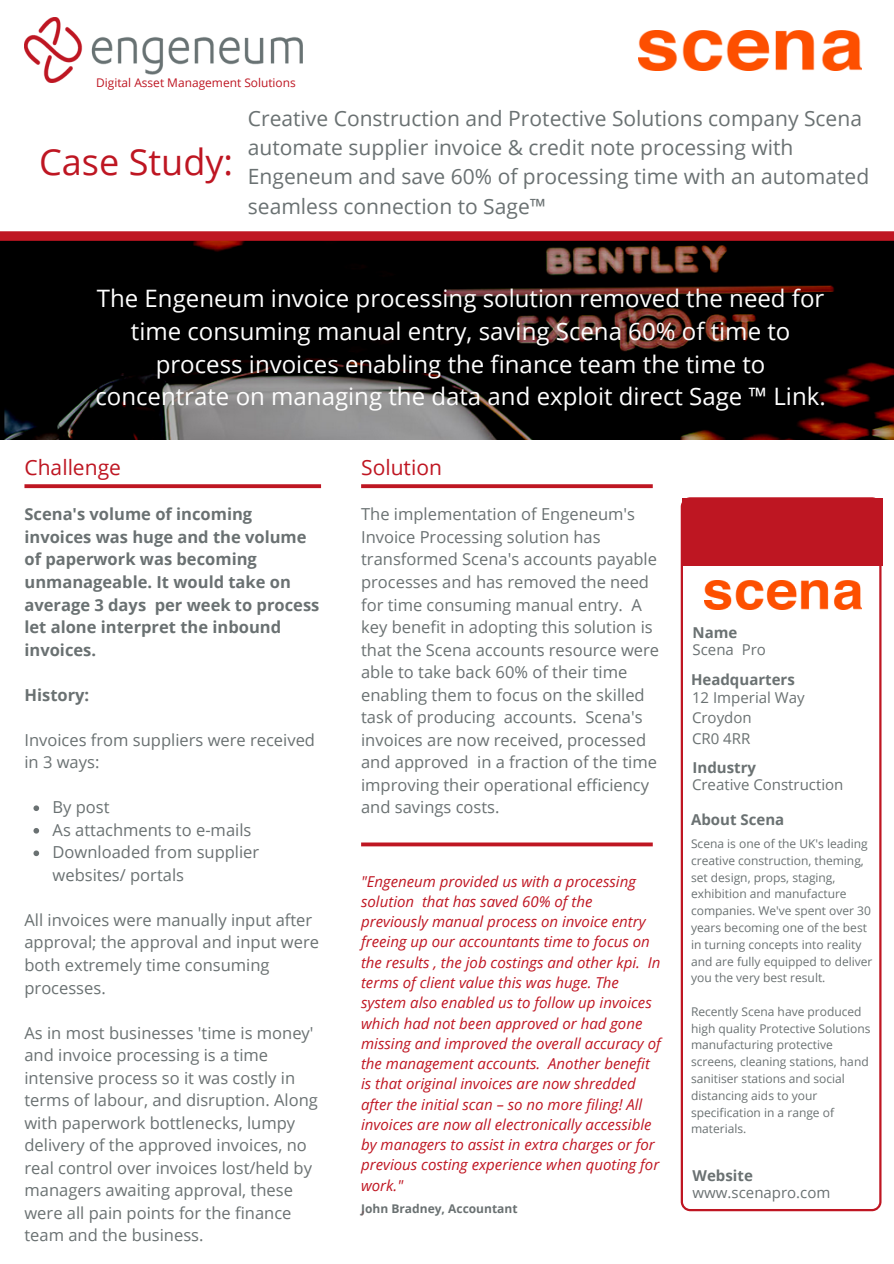
<style>
.page{position:relative;width:894px;height:1264px;background:#fff}
.page>*{position:absolute;margin:0;border:0;box-sizing:border-box;transform-origin:0 0}
.t1{font:36px "Open Sans";color:#be1622}
.t2{font:24px/32.7px "Open Sans";color:#fefefe;text-align:center}
.t3{font:21px/29.2px "Open Sans";color:#6a7172}
.t4{font:21px "Open Sans";color:#be1622}
.t5{font:21px "Open Sans";color:#bf1622}
.t6{font:16.5px/22.5px "Open Sans";color:#6a7172}
.t7{font:700 16.5px/22.5px "Open Sans";color:#6a7172}
.t8{font:16.5px "Open Sans";color:#bf1622}
.t9{font:italic 15px/20.2px "Open Sans";color:#bf1622}
.t10{font:15px/20.7px "Open Sans";color:#6a7172}
.t11{font:700 15px "Open Sans";color:#6a7172}
.t12{font:12px/16.8px "Open Sans";color:#6a7172}
.t13{font:12px "Open Sans";color:#be1622}
.t14{font:700 12px "Open Sans";color:#6a7172}
</style>
<div class="page">
<img style="left:0;top:241px;width:893px;height:198px">
<svg style="left:0;top:231px;width:893px;height:10px;background:#bd1c27"></svg>
<svg style="left:24px;top:484px;width:297px;height:4px"></svg>
<svg style="left:361px;top:484px;width:291px;height:4px"></svg>
<svg style="left:361px;top:842px;width:291px;height:4px"></svg>
<svg style="left:680px;top:497px;width:201px;height:714px"></svg>
<div style="left:681px;top:498px;width:201px;height:67px;background:#be1622"></div>
<svg style="left:33px;top:805px;width:6px;height:6px"></svg>
<svg style="left:33px;top:828px;width:6px;height:5px"></svg>
<svg style="left:33px;top:850px;width:6px;height:6px"></svg>
<img style="left:704px;top:581px;width:156px;height:28px">
<img style="left:24px;top:17px;width:279px;height:66px">
<img style="left:638px;top:30px;width:223px;height:41px">
<p class="t13" style="left:96px;top:74px;width:201px">Digital Asset Management Solutions</p>
<h1 class="t1" style="left:39px;top:136px;width:195px">Case Study:</h1>
<p class="t3" style="left:248px;top:103px;width:622px">Creative Construction and Protective Solutions company Scena automate supplier invoice &amp; credit note processing with Engeneum and save 60% of processing time with an automated seamless connection to Sage™</p>
<p class="t2" style="left:95px;top:281px;width:731px">The Engeneum invoice processing solution removed the need for time consuming manual entry, saving Scena 60% of time to process invoices enabling the finance team the time to concentrate on managing the data and exploit direct Sage ™ Link.</p>
<p class="t4" style="left:24px;top:452px;width:98px">Challenge</p>
<p class="t7" style="left:24px;top:503px;width:296px">Scena's volume of incoming invoices was huge and the volume of paperwork was becoming unmanageable. It would take on average 3 days per week to process let alone interpret the inbound invoices.</p>
<p class="t7" style="left:24px;top:683px;width:66px">History:</p>
<p class="t6" style="left:24px;top:728px;width:292px">Invoices from suppliers were received in 3 ways:</p>
<p class="t6" style="left:53px;top:795px;width:208px">By post<br>As attachments to e-mails<br>Downloaded from supplier websites/ portals</p>
<p class="t6" style="left:24px;top:908px;width:296px">All invoices were manually input after approval; the approval and input were both extremely time consuming processes.</p>
<p class="t6" style="left:24px;top:1020px;width:295px">As in most businesses 'time is money' and invoice processing is a time intensive process so it was costly in terms of labour, and disruption. Along with paperwork bottlenecks, lumpy delivery of the approved invoices, no real control over invoices lost/held by managers awaiting approval, these were all pain points for the finance team and the business.</p>
<p class="t5" style="left:361px;top:452px;width:82px">Solution</p>
<p class="t6" style="left:361px;top:503px;width:299px">The implementation of Engeneum's Invoice Processing solution has transformed Scena's accounts payable processes and has removed the need for time consuming manual entry. A key benefit in adopting this solution is that the Scena accounts resource were able to take back 60% of their time enabling them to focus on the skilled task of producing accounts. Scena's invoices are now received, processed and approved in a fraction of the time improving their operational efficiency and savings costs.</p>
<p class="t9" style="left:361px;top:870px;width:301px">"Engeneum provided us with a processing solution that has saved 60% of the previously manual process on invoice entry freeing up our accountants time to focus on the results , the job costings and other kpi. In terms of client value this was huge. The system also enabled us to follow up invoices which had not been approved or had gone missing and improved the overall accuracy of the management accounts. Another benefit is that original invoices are now shredded after the initial scan – so no more filing! All invoices are now all electronically accessible by managers to assist in extra charges or for previous costing experience when quoting for work."</p>
<p class="t8" style="left:361px;top:1195px;width:6px">,</p>
<p class="t14" style="left:361px;top:1199px;width:158px">John Bradney, Accountant</p>
<p class="t11" style="left:692px;top:621px;width:46px">Name</p>
<p class="t10" style="left:692px;top:639px;width:75px">Scena Pro</p>
<p class="t11" style="left:690px;top:669px;width:105px">Headquarters</p>
<p class="t10" style="left:691px;top:686px;width:114px">12 Imperial Way<br>Croydon<br>CR0 4RR</p>
<p class="t11" style="left:692px;top:756px;width:65px">Industry</p>
<p class="t10" style="left:691px;top:774px;width:153px">Creative Construction</p>
<p class="t11" style="left:690px;top:808px;width:95px">About Scena</p>
<p class="t12" style="left:690px;top:835px;width:183px">Scena is one of the UK's leading creative construction, theming, set design, props, staging, exhibition and manufacture companies. We've spent over 30 years becoming one of the best in turning concepts into reality and are fully equipped to deliver you the very best result.</p>
<p class="t12" style="left:690px;top:1002px;width:181px">Recently Scena have produced high quality Protective Solutions manufacturing protective screens, cleaning stations, hand sanitiser stations and social distancing aids to your specification in a range of materials.</p>
<p class="t11" style="left:692px;top:1164px;width:62px">Website</p>
<p class="t10" style="left:692px;top:1182px;width:139px">www.scenapro.com</p>
</div>
